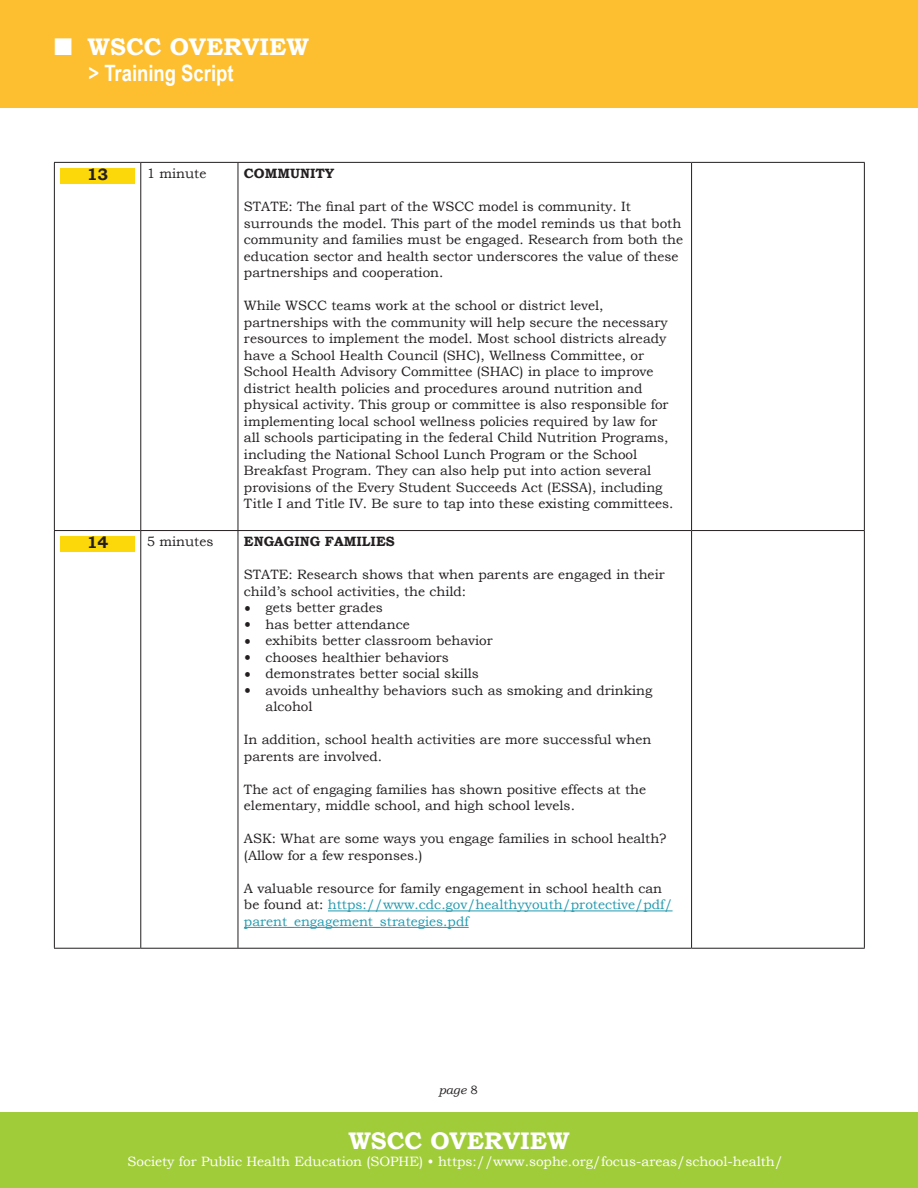
<style>
.page{position:relative;width:918px;height:1188px;background:#fff}
.page>*{position:absolute;margin:0;border:0;box-sizing:border-box;transform-origin:0 0}
.t1{font:700 24px "Bookman Old Style";color:#fff}
.t2{font:700 22.5px "Arial Narrow";color:#fff}
.Slide_Numbers__bold{font:700 16.5px "Bookman Old Style";color:#231f20}
.Text_inside_Table{font:13.5px/16.5px "Bookman Old Style";color:#231f20}
.Text_inside_Table-2{font:13.5px/16.5px "Bookman Old Style";color:#259aaf}
.t3{font:13.5px "Bookman Old Style";color:#fff}
.Text_inside_Table-3{font:700 13.5px "Bookman Old Style";color:#231f20}
.t4{font:italic 12px "Bookman Old Style";color:#231f20}
.s1{font-size:16.5px}
.s2{color:#231f20}
.s3{font-style:normal}
</style>
<div class="page">
<div style="left:0;top:1112px;width:918px;height:76px;background:#a1cc3a"></div>
<div style="left:0;top:0;width:918px;height:108px;background:#fdbe30"></div>
<hr style="left:54px;top:162px;width:87px;height:1px;background:#231f20">
<hr style="left:54px;top:163px;width:1px;height:367px;background:#231f20">
<hr style="left:141px;top:162px;width:97px;height:1px;background:#231f20">
<hr style="left:140px;top:163px;width:1px;height:367px;background:#231f20">
<hr style="left:238px;top:162px;width:454px;height:1px;background:#231f20">
<hr style="left:238px;top:163px;width:1px;height:367px;background:#231f20">
<hr style="left:692px;top:162px;width:173px;height:1px;background:#231f20">
<hr style="left:691px;top:163px;width:1px;height:367px;background:#231f20">
<hr style="left:864px;top:163px;width:1px;height:367px;background:#231f20">
<hr style="left:54px;top:530px;width:87px;height:1px;background:#231f20">
<hr style="left:54px;top:531px;width:1px;height:417px;background:#231f20">
<hr style="left:141px;top:530px;width:97px;height:1px;background:#231f20">
<hr style="left:140px;top:531px;width:1px;height:417px;background:#231f20">
<hr style="left:238px;top:530px;width:454px;height:1px;background:#231f20">
<hr style="left:238px;top:531px;width:1px;height:417px;background:#231f20">
<hr style="left:692px;top:530px;width:173px;height:1px;background:#231f20">
<hr style="left:691px;top:531px;width:1px;height:417px;background:#231f20">
<hr style="left:864px;top:531px;width:1px;height:417px;background:#231f20">
<hr style="left:54px;top:948px;width:87px;height:1px;background:#231f20">
<hr style="left:141px;top:948px;width:97px;height:1px;background:#231f20">
<hr style="left:238px;top:948px;width:454px;height:1px;background:#231f20">
<hr style="left:692px;top:948px;width:173px;height:1px;background:#231f20">
<div style="left:60px;top:168px;width:75px;height:16px;background:#fcd709"></div>
<div style="left:60px;top:537px;width:75px;height:15px;background:#fcd709"></div>
<hr style="left:328px;top:911px;width:345px;height:1px;background:#259aaf">
<hr style="left:244px;top:927px;width:225px;height:1px;background:#259aaf">
<p class="t1" style="left:54px;top:33px;width:256px">■ WSCC OVERVIEW</p>
<p class="t2" style="left:88px;top:56px;width:147px">&gt; Training Script</p>
<p class="Slide_Numbers__bold" style="left:87px;top:165px;width:23px">13</p>
<p class="Text_inside_Table" style="left:147px;top:165px;width:61px">1 minute</p>
<p class="Text_inside_Table-3" style="left:244px;top:165px;width:92px">COMMUNITY</p>
<p class="Text_inside_Table" style="left:244px;top:198px;width:441px">STATE: The final part of the WSCC model is community. It surrounds the model. This part of the model reminds us that both community and families must be engaged. Research from both the education sector and health sector underscores the value of these partnerships and cooperation.</p>
<p class="Text_inside_Table" style="left:244px;top:297px;width:431px">While WSCC teams work at the school or district level, partnerships with the community will help secure the necessary resources to implement the model. Most school districts already have a School Health Council (SHC), Wellness Committee, or School Health Advisory Committee (SHAC) in place to improve district health policies and procedures around nutrition and physical activity. This group or committee is also responsible for implementing local school wellness policies required by law for all schools participating in the federal Child Nutrition Programs, including the National School Lunch Program or the School Breakfast Program. They can also help put into action several provisions of the Every Student Succeeds Act (ESSA), including Title I and Title IV. Be sure to tap into these existing committees.</p>
<p class="Slide_Numbers__bold" style="left:87px;top:533px;width:23px">14</p>
<p class="Text_inside_Table" style="left:147px;top:533px;width:68px">5 minutes</p>
<p class="Text_inside_Table-3" style="left:244px;top:534px;width:152px">ENGAGING FAMILIES</p>
<p class="Text_inside_Table" style="left:244px;top:566px;width:422px">STATE: Research shows that when parents are engaged in their child’s school activities, the child:</p>
<p class="Text_inside_Table" style="left:244px;top:599px;width:140px"><span class="s1">•</span> gets better grades</p>
<p class="Text_inside_Table" style="left:244px;top:616px;width:167px"><span class="s1">•</span> has better attendance</p>
<p class="Text_inside_Table" style="left:244px;top:632px;width:250px"><span class="s1">•</span> exhibits better classroom behavior</p>
<p class="Text_inside_Table" style="left:244px;top:649px;width:206px"><span class="s1">•</span> chooses healthier behaviors</p>
<p class="Text_inside_Table" style="left:244px;top:665px;width:236px"><span class="s1">•</span> demonstrates better social skills</p>
<p class="Text_inside_Table" style="left:266px;top:682px;width:388px;text-indent:-22px"><span class="s1">•</span> avoids unhealthy behaviors such as smoking and drinking alcohol</p>
<p class="Text_inside_Table" style="left:244px;top:731px;width:409px">In addition, school health activities are more successful when parents are involved.</p>
<p class="Text_inside_Table" style="left:244px;top:781px;width:404px">The act of engaging families has shown positive effects at the elementary, middle school, and high school levels.</p>
<p class="Text_inside_Table" style="left:244px;top:830px;width:424px">ASK: What are some ways you engage families in school health? (Allow for a few responses.)</p>
<p class="Text_inside_Table-2" style="left:244px;top:880px;width:430px"><span class="s2">A valuable resource for family engagement in school health can be found at:</span> https://www.cdc.gov/healthyyouth/protective/pdf/ parent_engagement_strategies.pdf</p>
<p class="t4" style="left:439px;top:1083px;width:41px">page <span class="s3">8</span></p>
<p class="t1" style="left:348px;top:1126px;width:223px">WSCC OVERVIEW</p>
<p class="t3" style="left:128px;top:1153px;width:657px">Society for Public Health Education (SOPHE) • https://www.sophe.org/focus-areas/school-health/</p>
</div>
